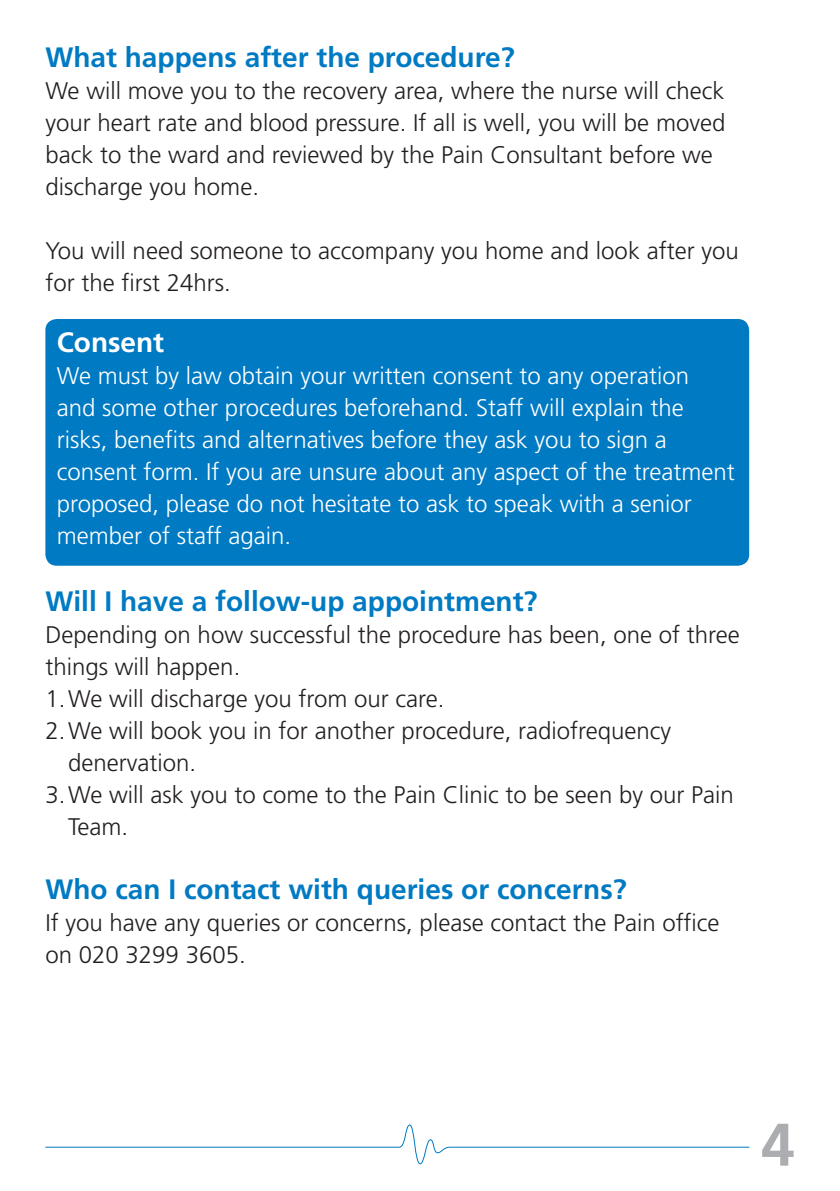
<style>
.page{position:relative;width:840px;height:1191px;background:#fff}
.page>*{position:absolute;margin:0;border:0;box-sizing:border-box;transform-origin:0 0}
.t1{font:700 60px "Frutiger";color:#acadb1}
.t2{font:700 28px "Frutiger";color:#007ac2}
.t3{font:700 28px "Frutiger";color:#fff}
.t4{font:300 24px/32px "Frutiger";color:#231f20}
.t5{font:300 24px/32px "Frutiger";color:#fff}
</style>
<div class="page">
<svg style="left:45px;top:1124px;width:705px;height:40px"></svg>
<div style="left:45px;top:319px;width:703px;height:247px;background:#007ac2;border-radius:11px"></div>
<p class="t2" style="left:45px;top:41px;width:470px">What happens after the procedure?</p>
<p class="t4" style="left:45px;top:75px;width:681px">We will move you to the recovery area, where the nurse will check your heart rate and blood pressure. If all is well, you will be moved back to the ward and reviewed by the Pain Consultant before we discharge you home.</p>
<p class="t4" style="left:45px;top:235px;width:694px">You will need someone to accompany you home and look after you for the first 24hrs.</p>
<p class="t3" style="left:57px;top:326px;width:109px">Consent</p>
<p class="t5" style="left:57px;top:360px;width:679px">We must by law obtain your written consent to any operation<br>and some other procedures beforehand. Staff will explain the risks, benefits and alternatives before they ask you to sign a consent form. If you are unsure about any aspect of the treatment proposed, please do not hesitate to ask to speak with a senior member of staff again.</p>
<p class="t2" style="left:45px;top:585px;width:493px">Will I have a follow-up appointment?</p>
<p class="t4" style="left:45px;top:619px;width:695px">Depending on how successful the procedure has been, one of three</p>
<p class="t4" style="left:45px;top:651px;width:196px">things will happen.</p>
<p class="t4" style="left:45px;top:683px;width:400px">1.We will discharge you from our care.</p>
<p class="t4" style="left:45px;top:715px;width:627px">2.We will book you in for another procedure, radiofrequency</p>
<p class="t4" style="left:68px;top:747px;width:130px">denervation.</p>
<p class="t4" style="left:45px;top:779px;width:689px">3.We will ask you to come to the Pain Clinic to be seen by our Pain</p>
<p class="t4" style="left:68px;top:811px;width:61px">Team.</p>
<p class="t2" style="left:45px;top:873px;width:582px">Who can I contact with queries or concerns?</p>
<p class="t4" style="left:45px;top:907px;width:675px">If you have any queries or concerns, please contact the Pain office on 020 3299 3605.</p>
<h1 class="t1" style="left:760px;top:1109px;width:35px">4</h1>
</div>
